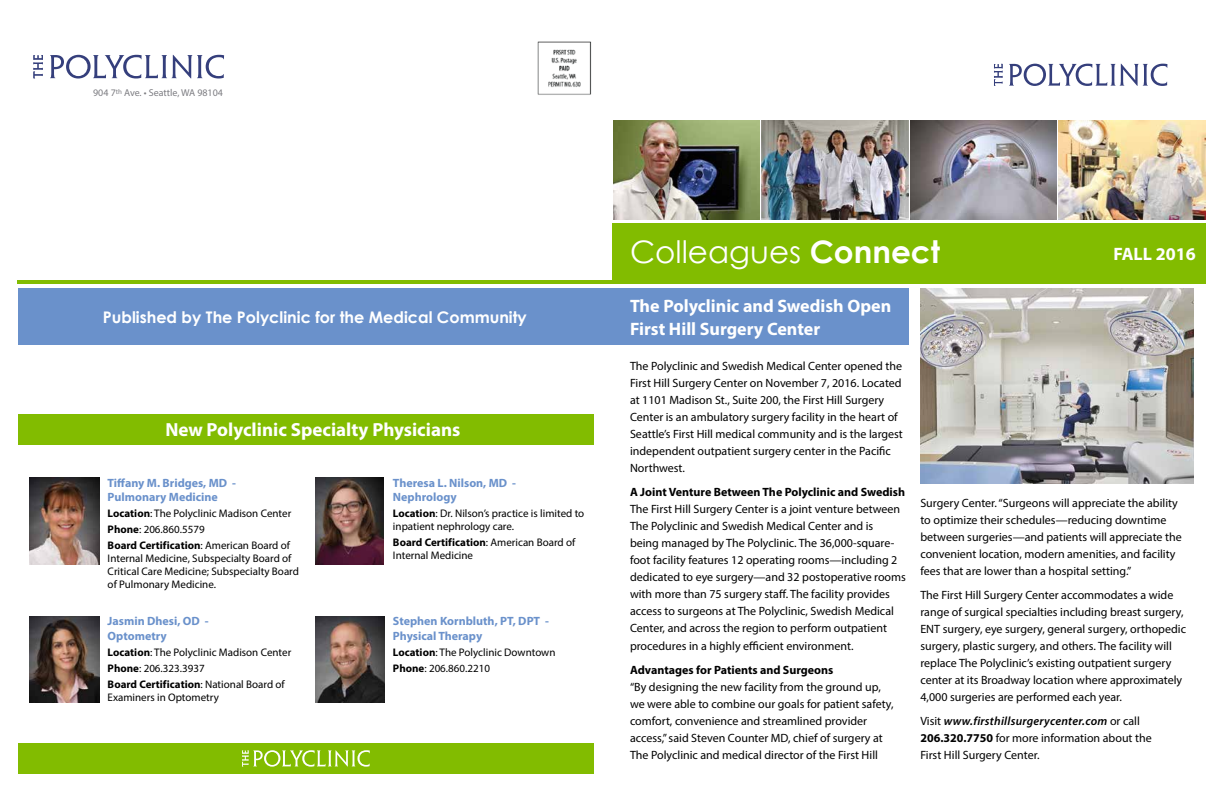
<style>
.page{position:relative;width:1224px;height:792px;background:#fff}
.page>*{position:absolute;margin:0;border:0;box-sizing:border-box;transform-origin:0 0}
.t1{font:31px "Century Gothic";color:#fff}
.t2{font:700 19px "Myriad Pro";color:#fff}
.t3{font:700 18px/23px "Myriad Pro";color:#fff}
.t4{font:700 16px "Century Gothic";color:#fff}
.t5{font:12px/17px "Myriad Pro";color:#000}
.t6{font:700 12px/14.4px "Myriad Pro";color:#6a91cb}
.t7{font:700 12px "Myriad Pro";color:#000}
.t8{font:11px/16px "Myriad Pro";color:#000}
.t9{font:10px "Myriad Pro";color:#7c7c81}
.s1{font-weight:700}
.s2{font-weight:600;font-style:italic}
</style>
<div class="page">
<div style="left:18px;top:289px;width:594px;height:56px;background:#6a91cb"></div>
<div style="left:612px;top:223px;width:594px;height:61px;background:#82bc00"></div>
<svg style="left:1009px;top:64px;width:158px;height:22px"></svg>
<svg style="left:994px;top:64px;width:9px;height:22px"></svg>
<hr style="left:18px;top:280px;width:594px;height:4px;background:#82bc00">
<img style="left:537px;top:41px;width:55px;height:54px">
<svg style="left:50px;top:55px;width:174px;height:24px"></svg>
<svg style="left:33px;top:55px;width:10px;height:23px"></svg>
<div style="left:18px;top:743px;width:576px;height:31px;background:#82bc00"></div>
<div style="left:612px;top:289px;width:297px;height:56px;background:#6a91cb"></div>
<img style="left:1059px;top:121px;width:146px;height:98px">
<img style="left:762px;top:121px;width:146px;height:98px">
<img style="left:613px;top:121px;width:146px;height:98px">
<div style="left:18px;top:414px;width:576px;height:31px;background:#82bc00"></div>
<img style="left:30px;top:478px;width:69px;height:86px">
<img style="left:910px;top:121px;width:146px;height:98px">
<img style="left:30px;top:616px;width:69px;height:87px">
<img style="left:315px;top:478px;width:69px;height:86px">
<img style="left:315px;top:616px;width:69px;height:87px">
<img style="left:920px;top:289px;width:274px;height:195px">
<svg style="left:242px;top:750px;width:128px;height:17px"></svg>
<p class="t9" style="left:93px;top:87px;width:131px">904 7<sup>th</sup> Ave. • Seattle, WA 98104</p>
<h1 class="t1" style="left:630px;top:230px;width:311px">Colleagues <span class="s1">Connect</span></h1>
<h3 class="t3" style="left:1113px;top:242px;width:84px">FALL 2016</h3>
<h3 class="t4" style="left:103px;top:305px;width:426px">Published by The Polyclinic for the Medical Community</h3>
<h3 class="t3" style="left:630px;top:294px;width:263px">The Polyclinic and Swedish Open<br>First Hill Surgery Center</h3>
<h2 class="t2" style="left:165px;top:417px;width:297px">New Polyclinic Specialty Physicians</h2>
<p class="t6" style="left:108px;top:475px;width:130px">Tiffany M. Bridges, MD -<br>Pulmonary Medicine</p>
<p class="t8" style="left:108px;top:505px;width:185px"><span class="s1">Location</span>: The Polyclinic Madison Center<br><span class="s1">Phone</span>: 206.860.5579<br><span class="s1">Board Certification</span>: American Board of</p>
<p class="t8" style="left:108px;top:552px;width:193px;line-height:13px">Internal Medicine, Subspecialty Board of<br>Critical Care Medicine; Subspecialty Board of Pulmonary Medicine.</p>
<p class="t6" style="left:108px;top:614px;width:102px">Jasmin Dhesi, OD -<br>Optometry</p>
<p class="t8" style="left:108px;top:644px;width:185px"><span class="s1">Location</span>: The Polyclinic Madison Center<br><span class="s1">Phone</span>: 206.323.3937<br><span class="s1">Board Certification</span>: National Board of</p>
<p class="t8" style="left:108px;top:689px;width:113px">Examiners in Optometry</p>
<p class="t6" style="left:393px;top:475px;width:125px">Theresa L. Nilson, MD -<br>Nephrology</p>
<p class="t8" style="left:393px;top:507px;width:193px;line-height:13.2px"><span class="s1">Location</span>: Dr. Nilson’s practice is limited to inpatient nephrology care.</p>
<p class="t8" style="left:393px;top:536px;width:184px;line-height:13px"><span class="s1">Board Certification</span>: American Board of<br>Internal Medicine</p>
<p class="t6" style="left:393px;top:614px;width:157px">Stephen Kornbluth, PT, DPT -<br>Physical Therapy</p>
<p class="t8" style="left:393px;top:644px;width:164px"><span class="s1">Location</span>: The Polyclinic Downtown<br><span class="s1">Phone</span>: 206.860.2210</p>
<p class="t5" style="left:630px;top:358px;width:274px">The Polyclinic and Swedish Medical Center opened the First Hill Surgery Center on November 7, 2016. Located at 1101 Madison St., Suite 200, the First Hill Surgery Center is an ambulatory surgery facility in the heart of Seattle’s First Hill medical community and is the largest independent outpatient surgery center in the Pacific Northwest.</p>
<p class="t7" style="left:630px;top:485px;width:277px">A Joint Venture Between The Polyclinic and Swedish</p>
<p class="t5" style="left:630px;top:501px;width:277px">The First Hill Surgery Center is a joint venture between The Polyclinic and Swedish Medical Center and is<br>being managed by The Polyclinic. The 36,000-square&shy;foot facility features 12 operating rooms—including 2 dedicated to eye surgery—and 32 postoperative rooms with more than 75 surgery staff. The facility provides access to surgeons at The Polyclinic, Swedish Medical Center, and across the region to perform outpatient procedures in a highly efficient environment.</p>
<p class="t7" style="left:630px;top:662px;width:205px">Advantages for Patients and Surgeons</p>
<p class="t5" style="left:630px;top:678px;width:265px">“By designing the new facility from the ground up, we were able to combine our goals for patient safety, comfort, convenience and streamlined provider access,” said Steven Counter MD, chief of surgery at The Polyclinic and medical director of the First Hill</p>
<p class="t5" style="left:920px;top:494px;width:263px">Surgery Center. “Surgeons will appreciate the ability to optimize their schedules—reducing downtime between surgeries—and patients will appreciate the convenient location, modern amenities, and facility fees that are lower than a hospital setting.”</p>
<p class="t5" style="left:920px;top:586px;width:267px">The First Hill Surgery Center accommodates a wide range of surgical specialties including breast surgery, ENT surgery, eye surgery, general surgery, orthopedic surgery, plastic surgery, and others. The facility will replace The Polyclinic’s existing outpatient surgery center at its Broadway location where approximately 4,000 surgeries are performed each year.</p>
<p class="t5" style="left:920px;top:712px;width:233px">Visit <span class="s2">www.firsthillsurgerycenter.com</span> or call<br><span class="s1">206.320.7750</span> for more information about the<br>First Hill Surgery Center.</p>
</div>
